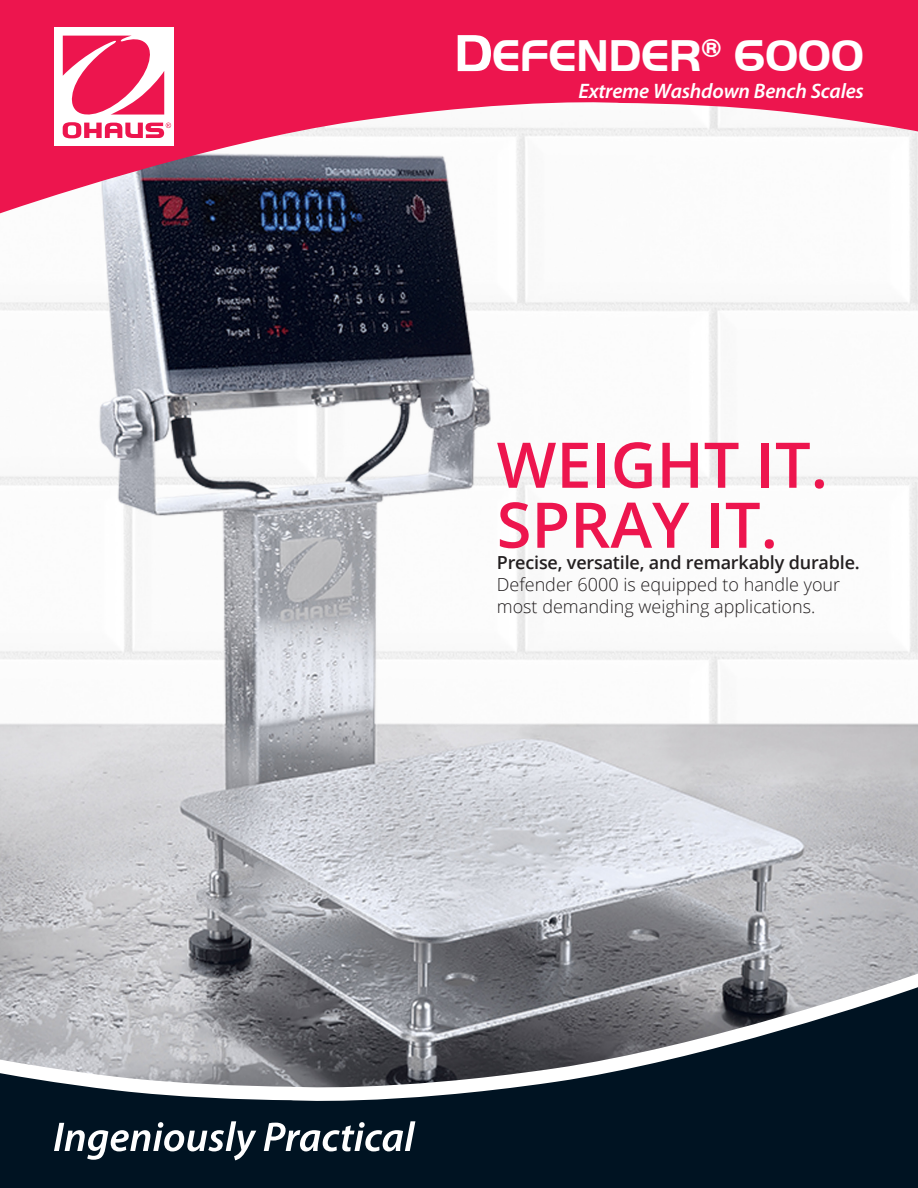
<style>
.page{position:relative;width:918px;height:1188px;background:#fff}
.page>*{position:absolute;margin:0;border:0;box-sizing:border-box;transform-origin:0 0}
.t1{font:600 63px "Open Sans";color:#ed154e}
.Cover_Product_Name{font:700 45.9px "Handel Got D";letter-spacing:-.01em;color:#fff}
.Cover_Product_Sub_Ti{font:italic 600 21px "Myriad Pro";letter-spacing:-.01em;color:#fff}
.t2{font:300 18px/21.6px "Open Sans";color:#231f20}
.t3{font:600 18px "Open Sans";letter-spacing:-.01em;color:#231f20}
.s1{font-size:54px}
</style>
<div class="page">
<img style="left:0;top:222px;width:918px;height:740px">
<svg style="left:0;top:0;width:918px;height:222px;fill:#ed154e"></svg>
<div style="left:54px;top:27px;width:120px;height:119px;background:#fff"></div>
<svg style="left:63px;top:36px;width:108px;height:102px"></svg>
<svg style="left:0;top:962px;width:918px;height:13px;background:#8c8d92"></svg>
<svg style="left:0;top:975px;width:918px;height:213px;background:#48525c"></svg>
<svg style="left:54px;top:1121px;width:202px;height:39px"></svg>
<svg style="left:264px;top:1121px;width:151px;height:30px"></svg>
<p class="Cover_Product_Name" style="left:454px;top:30px;width:412px"><span class="s1">D</span>EFENDER<sup>®</sup> 6000</p>
<p class="Cover_Product_Sub_Ti" style="left:579px;top:80px;width:287px">Extreme Washdown Bench Scales</p>
<p class="t1" style="left:497px;top:422px;width:333px">WEIGHT IT.</p>
<p class="t1" style="left:497px;top:482px;width:283px">SPRAY IT.</p>
<p class="t3" style="left:497px;top:550px;width:365px">Precise, versatile, and remarkably durable.</p>
<p class="t2" style="left:497px;top:573px;width:345px">Defender 6000 is equipped to handle your most demanding weighing applications.</p>
</div>
